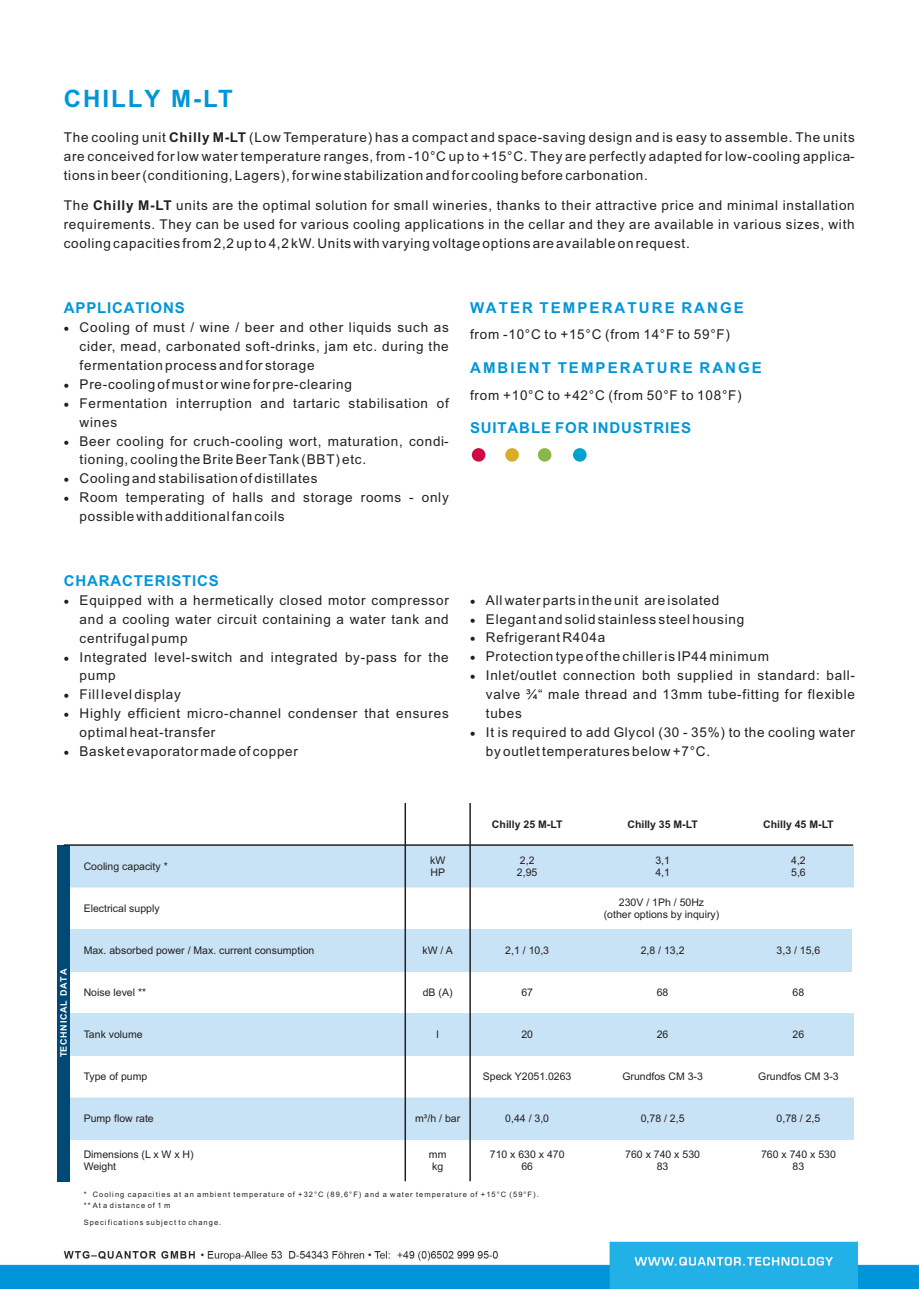
<style>
.page{position:relative;width:919px;height:1289px;background:#fff}
.page>*{position:absolute;margin:0;border:0;box-sizing:border-box;transform-origin:0 0}
.t1{font:700 24px "Arial";letter-spacing:.085em;color:#0095d9}
.t2{font:700 15px "Arial";letter-spacing:.055em;color:#0095d9}
.t3{font:700 15px "Arial";letter-spacing:.14em;color:#0095d9}
.t4{font:13.5px/18.9px "Arial";letter-spacing:.055em;color:#231f20}
.t5{font:10.5px/11.7px "Arial";color:#231f20}
.t6{font:700 10.5px "Arial";color:#231f20}
.t7{font:700 9px "Arial";letter-spacing:.085em;color:#fff}
.t8{font:7.5px/10.5px "Arial";letter-spacing:.14em;color:#231f20}
.s1{font-weight:700}
</style>
<div class="page">
<img style="left:0;top:448px;width:918px;height:840px">
<div style="left:70px;top:845px;width:783px;height:42px;background:#c8e3f5"></div>
<div style="left:70px;top:929px;width:781px;height:42px;background:#c8e3f5"></div>
<div style="left:70px;top:1013px;width:783px;height:42px;background:#c8e3f5"></div>
<div style="left:70px;top:1097px;width:783px;height:42px;background:#c8e3f5"></div>
<div style="left:57px;top:845px;width:13px;height:336px;background:#004876"></div>
<hr style="left:469px;top:803px;width:2px;height:378px;background:#231f20">
<hr style="left:404px;top:803px;width:2px;height:378px;background:#231f20">
<hr style="left:64px;top:844px;width:789px;height:1px;background:#231f20">
<div style="left:573px;top:448px;width:13px;height:13px;background:#00a3cb;border-radius:50%"></div>
<div style="left:538px;top:448px;width:13px;height:13px;background:#89b847;border-radius:50%"></div>
<div style="left:505px;top:448px;width:14px;height:13px;background:#d8ae29;border-radius:50%"></div>
<div style="left:472px;top:448px;width:13px;height:13px;background:#cd0c44;border-radius:50%"></div>
<h1 class="t1" style="left:64px;top:89px;width:170px">CHILLY M-LT</h1>
<p class="t4" style="left:64px;top:129px;width:792px;text-align:justify">The cooling unit <span class="s1">Chilly M-LT</span> (Low Temperature) has a compact and space-saving design and is easy to assemble. The units are conceived for low water temperature ranges, from -10°C up to +15°C. They are perfectly adapted for low-cooling applica&shy;tions in beer (conditioning, Lagers), for wine stabilization and for cooling before carbonation.</p>
<p class="t4" style="left:64px;top:197px;width:792px;text-align:justify">The <span class="s1">Chilly M-LT</span> units are the optimal solution for small wineries, thanks to their attractive price and minimal installation requirements. They can be used for various cooling applications in the cellar and they are available in various sizes, with cooling capacities from 2,2 up to 4,2 kW. Units with varying voltage options are available on request.</p>
<p class="t2" style="left:64px;top:302px;width:122px">APPLICATIONS</p>
<p class="t4" style="left:80px;top:319px;width:371px;text-align:justify;text-indent:-16px">•Cooling of must / wine / beer and other liquids such as cider, mead, carbonated soft-drinks, jam etc. during the fermentation process and for storage</p>
<p class="t4" style="left:64px;top:376px;width:290px">•Pre-cooling of must or wine for pre-clearing</p>
<p class="t4" style="left:80px;top:395px;width:371px;text-indent:-16px">•Fermentation interruption and tartaric stabilisation of wines</p>
<p class="t4" style="left:80px;top:432px;width:371px;text-indent:-16px">•Beer cooling for cruch-cooling wort, maturation, condi&shy;tioning, cooling the Brite Beer Tank (BBT) etc.</p>
<p class="t4" style="left:64px;top:470px;width:255px">•Cooling and stabilisation of distillates</p>
<p class="t4" style="left:79px;top:489px;width:371px;text-indent:-16px">•Room temperating of halls and storage rooms - only possible with additional fan coils</p>
<p class="t2" style="left:64px;top:575px;width:157px">CHARACTERISTICS</p>
<p class="t4" style="left:80px;top:592px;width:371px;text-align:justify;text-indent:-16px">•Equipped with a hermetically closed motor compressor and a cooling water circuit containing a water tank and centrifugal pump</p>
<p class="t4" style="left:80px;top:648px;width:371px;text-indent:-16px">•Integrated level-switch and integrated by-pass for the pump</p>
<p class="t4" style="left:64px;top:686px;width:119px">•Fill level display</p>
<p class="t4" style="left:80px;top:705px;width:371px;text-indent:-16px">•Highly efficient micro-channel condenser that ensures optimal heat-transfer</p>
<p class="t4" style="left:64px;top:743px;width:236px">•Basket evaporator made of copper</p>
<p class="t3" style="left:470px;top:302px;width:275px">WATER TEMPERATURE RANGE</p>
<p class="t4" style="left:470px;top:326px;width:261px">from -10°C to +15°C (from 14°F to 59°F)</p>
<p class="t3" style="left:470px;top:362px;width:293px">AMBIENT TEMPERATURE RANGE</p>
<p class="t4" style="left:470px;top:387px;width:273px">from +10°C to +42°C (from 50°F to 108°F)</p>
<p class="t2" style="left:470px;top:422px;width:222px">SUITABLE FOR INDUSTRIES</p>
<p class="t4" style="left:470px;top:592px;width:251px">•All water parts in the unit are isolated</p>
<p class="t4" style="left:470px;top:610px;width:275px">•Elegant and solid stainless steel housing</p>
<p class="t4" style="left:470px;top:629px;width:137px">•Refrigerant R404a</p>
<p class="t4" style="left:470px;top:648px;width:300px">•Protection type of the chiller is IP44 minimum</p>
<p class="t4" style="left:486px;top:667px;width:371px;text-align:justify;text-indent:-16px">•Inlet/outlet connection both supplied in standard: ball&shy;valve ¾“ male thread and 13mm tube-fitting for flexible tubes</p>
<p class="t4" style="left:486px;top:723px;width:371px;text-indent:-16px">•It is required to add Glycol (30 - 35%) to the cooling water by outlet temperatures below +7°C.</p>
<p class="t6" style="left:492px;top:820px;width:72px">Chilly 25 M-LT</p>
<p class="t6" style="left:627px;top:820px;width:72px">Chilly 35 M-LT</p>
<p class="t6" style="left:763px;top:820px;width:72px">Chilly 45 M-LT</p>
<p class="t7" style="left:60px;top:1057px;width:90px;rotate:-90deg">TECHNICAL DATA</p>
<p class="t5" style="left:84px;top:861px;width:86px">Cooling capacity *</p>
<p class="t5" style="left:430px;top:855px;width:17px">kW<br>HP</p>
<p class="t5" style="left:517px;top:855px;width:22px">2,2<br>2,95</p>
<p class="t5" style="left:655px;top:855px;width:16px">3,1<br>4,1</p>
<p class="t5" style="left:791px;top:855px;width:16px">4,2<br>5,6</p>
<p class="t5" style="left:84px;top:903px;width:77px">Electrical supply</p>
<p class="t5" style="left:603px;top:897px;width:117px;text-align:center">230V / 1Ph / 50Hz<br>(other options by inquiry)</p>
<p class="t5" style="left:84px;top:945px;width:232px">Max. absorbed power / Max. current consumption</p>
<p class="t5" style="left:422px;top:945px;width:32px">kW / A</p>
<p class="t5" style="left:505px;top:945px;width:45px">2,1 / 10,3</p>
<p class="t5" style="left:640px;top:945px;width:45px">2,8 / 13,2</p>
<p class="t5" style="left:776px;top:945px;width:45px">3,3 / 15,6</p>
<p class="t5" style="left:84px;top:987px;width:64px">Noise level **</p>
<p class="t5" style="left:423px;top:987px;width:31px">dB (A)</p>
<p class="t5" style="left:521px;top:987px;width:13px">67</p>
<p class="t5" style="left:656px;top:987px;width:13px">68</p>
<p class="t5" style="left:792px;top:987px;width:13px">68</p>
<p class="t5" style="left:84px;top:1029px;width:60px">Tank volume</p>
<p class="t5" style="left:436px;top:1029px;width:4px">l</p>
<p class="t5" style="left:521px;top:1029px;width:13px">20</p>
<p class="t5" style="left:656px;top:1029px;width:13px">26</p>
<p class="t5" style="left:792px;top:1029px;width:13px">26</p>
<p class="t5" style="left:84px;top:1071px;width:65px">Type of pump</p>
<p class="t5" style="left:483px;top:1071px;width:90px">Speck Y2051.0263</p>
<p class="t5" style="left:622px;top:1071px;width:82px">Grundfos CM 3-3</p>
<p class="t5" style="left:758px;top:1071px;width:82px">Grundfos CM 3-3</p>
<p class="t5" style="left:84px;top:1113px;width:72px">Pump flow rate</p>
<p class="t5" style="left:415px;top:1113px;width:46px">m³/h / bar</p>
<p class="t5" style="left:505px;top:1113px;width:45px">0,44 / 3,0</p>
<p class="t5" style="left:640px;top:1113px;width:45px">0,78 / 2,5</p>
<p class="t5" style="left:776px;top:1113px;width:45px">0,78 / 2,5</p>
<p class="t5" style="left:84px;top:1149px;width:111px">Dimensions (L x W x H)<br>Weight</p>
<p class="t5" style="left:429px;top:1149px;width:19px;text-align:center">mm kg</p>
<p class="t5" style="left:490px;top:1149px;width:76px;text-align:center">710 x 630 x 470<br>66</p>
<p class="t5" style="left:625px;top:1149px;width:76px;text-align:center">760 x 740 x 530<br>83</p>
<p class="t5" style="left:761px;top:1149px;width:76px;text-align:center">760 x 740 x 530<br>83</p>
<p class="t8" style="left:84px;top:1189px;width:456px">* Cooling capacities at an ambient temperature of +32°C (89,6°F) and a water temperature of +15°C (59°F). ** At a distance of 1 m</p>
<p class="t8" style="left:84px;top:1217px;width:139px">Specifications subject to change.</p>
</div>
